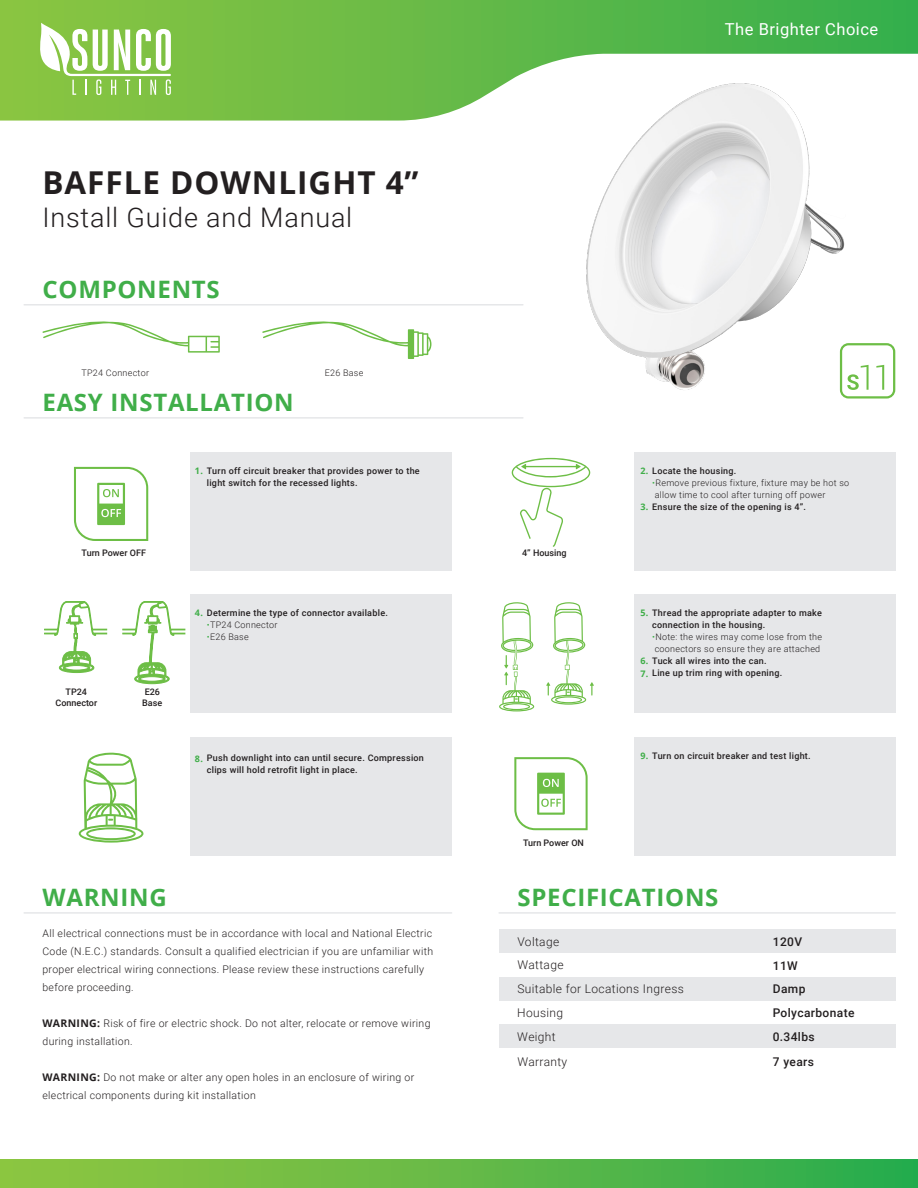
<style>
.page{position:relative;width:918px;height:1188px;background:#fff}
.page>*{position:absolute;margin:0;border:0;box-sizing:border-box;transform-origin:0 0}
.t1{font:700 31.5px "Open Sans";letter-spacing:.03em;color:#231f20}
.t2{font:300 27px "Roboto";letter-spacing:.03em;color:#231f20}
.t3{font:700 24px "Open Sans";letter-spacing:.03em;color:#40ae49}
.t4{font:16.5px "Roboto";letter-spacing:.03em;color:#fff}
.t5{font:300 12px "Roboto";letter-spacing:.03em;color:#231f20}
.t6{font:500 12px "Roboto";letter-spacing:.03em;color:#231f20}
.t7{font:300 10.5px/18px "Roboto";letter-spacing:.03em;color:#231f20}
.t8{font:500 9px "Roboto";letter-spacing:.03em;color:#231f20}
.t9{font:300 9px "Roboto";letter-spacing:.03em;color:#231f20}
.t10{font:500 9px "Roboto";color:#231f20}
.s1{font-family:"Open Sans";font-weight:700;color:#40ae49}
.s2{color:#40ae49}
.s3{font-family:"Open Sans";font-weight:700}
</style>
<div class="page">
<div style="left:0;top:1160px;width:918px;height:28px;background:linear-gradient(to right,#95c740,#2cac4e)"></div>
<svg style="left:0;top:0;width:918px;height:121px"></svg>
<svg style="left:40px;top:23px;width:131px;height:72px"></svg>
<hr style="left:24px;top:417px;width:499px;height:2px;background:#e6e7e9">
<hr style="left:24px;top:304px;width:499px;height:2px;background:#e6e7e9">
<div style="left:190px;top:452px;width:262px;height:119px;background:#e6e7e9"></div>
<div style="left:634px;top:452px;width:261px;height:119px;background:#e6e7e9"></div>
<div style="left:634px;top:594px;width:261px;height:119px;background:#e6e7e9"></div>
<div style="left:190px;top:594px;width:262px;height:119px;background:#e6e7e9"></div>
<div style="left:499px;top:929px;width:396px;height:24px;background:#e6e7e9"></div>
<div style="left:499px;top:977px;width:396px;height:23px;background:#e6e7e9"></div>
<div style="left:499px;top:1024px;width:396px;height:24px;background:#e6e7e9"></div>
<hr style="left:499px;top:912px;width:396px;height:2px;background:#e6e7e9">
<hr style="left:24px;top:912px;width:428px;height:2px;background:#e6e7e9">
<svg style="left:891px;top:344px;width:4px;height:54px"></svg>
<img style="left:541px;top:64px;width:350px;height:335px">
<svg style="left:42px;top:321px;width:178px;height:32px"></svg>
<svg style="left:262px;top:321px;width:169px;height:38px"></svg>
<svg style="left:74px;top:467px;width:74px;height:74px"></svg>
<svg style="left:79px;top:752px;width:64px;height:91px"></svg>
<svg style="left:499px;top:602px;width:35px;height:109px"></svg>
<svg style="left:546px;top:602px;width:48px;height:103px"></svg>
<svg style="left:512px;top:458px;width:78px;height:89px"></svg>
<svg style="left:514px;top:757px;width:74px;height:73px"></svg>
<div style="left:634px;top:737px;width:261px;height:119px;background:#e6e7e9"></div>
<div style="left:190px;top:737px;width:262px;height:119px;background:#e6e7e9"></div>
<svg style="left:44px;top:601px;width:141px;height:83px"></svg>
<p class="t1" style="left:43px;top:160px;width:378px">BAFFLE DOWNLIGHT 4”</p>
<p class="t2" style="left:43px;top:198px;width:311px">Install Guide and Manual</p>
<p class="t3" style="left:43px;top:272px;width:179px">COMPONENTS</p>
<p class="t9" style="left:82px;top:366px;width:69px">TP24 Connector</p>
<p class="t9" style="left:325px;top:366px;width:40px">E26 Base</p>
<p class="t3" style="left:43px;top:385px;width:253px">EASY INSTALLATION</p>
<p class="t8" style="left:195px;top:464px;width:226px"><span class="s1">1.</span> Turn off circuit breaker that provides power to the</p>
<p class="t10" style="left:82px;top:546px;width:66px">Turn Power OFF</p>
<p class="t8" style="left:66px;top:686px;width:23px">TP24</p>
<p class="t10" style="left:56px;top:697px;width:43px">Connector</p>
<p class="t8" style="left:145px;top:686px;width:17px">E26</p>
<p class="t8" style="left:142px;top:697px;width:22px">Base</p>
<p class="t8" style="left:207px;top:476px;width:152px">light switch for the recessed lights.</p>
<p class="t8" style="left:195px;top:607px;width:194px"><span class="s1">4.</span> Determine the type of connector available.</p>
<p class="t9" style="left:207px;top:619px;width:72px"><span class="s2">•</span>TP24 Connector</p>
<p class="t9" style="left:207px;top:631px;width:43px"><span class="s2">•</span>E26 Base</p>
<p class="t8" style="left:195px;top:752px;width:231px"><span class="s1">8.</span> Push downlight into can until secure. Compression</p>
<p class="t8" style="left:207px;top:764px;width:152px">clips will hold retrofit light in place.</p>
<h3 class="t4" style="left:725px;top:18px;width:155px">The Brighter Choice</h3>
<p class="t10" style="left:522px;top:546px;width:46px">4” Housing</p>
<p class="t10" style="left:523px;top:836px;width:62px">Turn Power ON</p>
<p class="t8" style="left:640px;top:464px;width:98px"><span class="s1">2.</span> Locate the housing.</p>
<p class="t8" style="left:640px;top:500px;width:167px"><span class="s1">3.</span> Ensure the size of the opening is 4”.</p>
<p class="t9" style="left:652px;top:476px;width:199px"><span class="s2">•</span>Remove previous fixture, fixture may be hot so</p>
<p class="t9" style="left:655px;top:488px;width:172px">allow time to cool after turning off power</p>
<p class="t8" style="left:640px;top:607px;width:183px"><span class="s1">5.</span> Thread the appropriate adapter to make</p>
<p class="t8" style="left:640px;top:655px;width:128px"><span class="s1">6.</span> Tuck all wires into the can.</p>
<p class="t8" style="left:640px;top:667px;width:144px"><span class="s1">7.</span> Line up trim ring with opening.</p>
<p class="t8" style="left:652px;top:619px;width:115px">connection in the housing.</p>
<p class="t9" style="left:652px;top:631px;width:171px"><span class="s2">•</span>Note: the wires may come lose from the</p>
<p class="t9" style="left:655px;top:643px;width:167px">coonectors so ensure they are attached</p>
<p class="t8" style="left:640px;top:749px;width:172px"><span class="s1">9.</span> Turn on circuit breaker and test light.</p>
<p class="t3" style="left:43px;top:880px;width:126px">WARNING</p>
<p class="t3" style="left:517px;top:880px;width:202px">SPECIFICATIONS</p>
<p class="t7" style="left:43px;top:924px;width:392px">All electrical connections must be in accordance with local and National Electric Code (N.E.C.) standards. Consult a qualified electrician if you are unfamiliar with proper electrical wiring connections. Please review these instructions carefully before proceeding.</p>
<p class="t7" style="left:43px;top:1014px;width:390px"><span class="s3">WARNING:</span> Risk of fire or electric shock. Do not alter, relocate or remove wiring during installation.</p>
<p class="t7" style="left:43px;top:1068px;width:373px"><span class="s3">WARNING:</span> Do not make or alter any open holes in an enclosure of wiring or electrical components during kit installation</p>
<p class="t5" style="left:517px;top:933px;width:43px">Voltage</p>
<p class="t5" style="left:517px;top:957px;width:48px">Wattage</p>
<p class="t5" style="left:517px;top:980px;width:168px">Suitable for Locations Ingress</p>
<p class="t5" style="left:517px;top:1004px;width:47px">Housing</p>
<p class="t5" style="left:517px;top:1028px;width:40px">Weight</p>
<p class="t5" style="left:517px;top:1054px;width:51px">Warranty</p>
<p class="t6" style="left:773px;top:933px;width:31px">120V</p>
<p class="t6" style="left:773px;top:957px;width:26px">11W</p>
<p class="t6" style="left:773px;top:980px;width:34px">Damp</p>
<p class="t6" style="left:773px;top:1004px;width:83px">Polycarbonate</p>
<p class="t6" style="left:773px;top:1028px;width:43px">0.34lbs</p>
<p class="t6" style="left:773px;top:1054px;width:43px">7 years</p>
</div>
